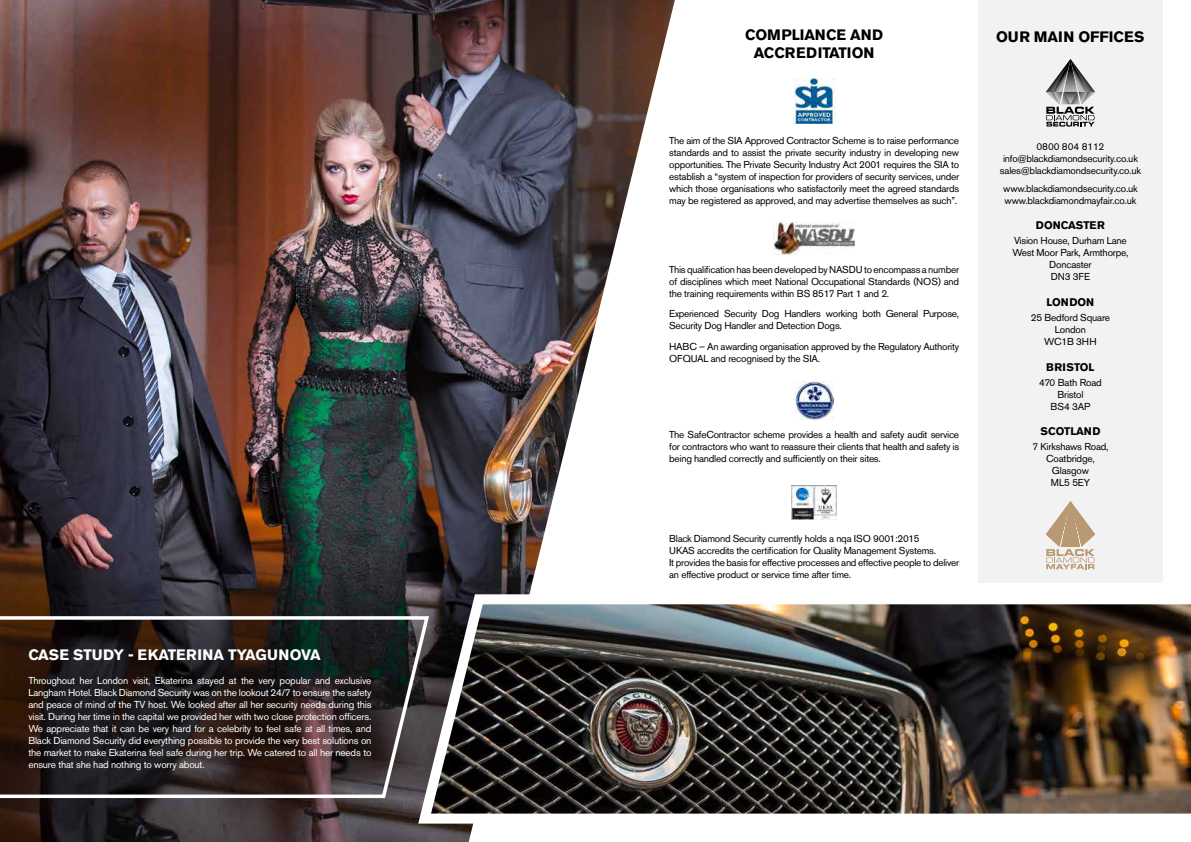
<style>
.page{position:relative;width:1191px;height:842px;background:#fff}
.page>*{position:absolute;margin:0;border:0;box-sizing:border-box;transform-origin:0 0}
.t1{font:700 15px/18px "Akzidenz Grotesk Std";letter-spacing:-.005em;color:#000;text-align:center}
.t2{font:700 15px "Akzidenz Grotesk Std";letter-spacing:-.005em;color:#fff}
.t3{font:700 11px "Akzidenz Grotesk Std";letter-spacing:-.005em;color:#000}
.t4{font:700 11px "Akzidenz Grotesk Std";letter-spacing:.015em;color:#000}
.t5{font:10px/12px "Akzidenz Grotesk Std";letter-spacing:-.025em;color:#000;text-align:center}
.t6{font:10px/12px "Akzidenz Grotesk Std";letter-spacing:-.02em;color:#fff;text-align:justify}
</style>
<div class="page">
<img style="left:0;top:0;width:675px;height:842px">
<svg style="left:0;top:614px;width:412px;height:186px;background:#2e2625"></svg>
<div style="left:978px;top:0;width:184px;height:582px;background:#f2f2f2"></div>
<svg style="left:1046px;top:501px;width:49px;height:68px"></svg>
<svg style="left:1046px;top:59px;width:49px;height:68px"></svg>
<img style="left:774px;top:222px;width:80px;height:33px">
<img style="left:793px;top:78px;width:42px;height:45px">
<img style="left:792px;top:486px;width:44px;height:33px">
<img style="left:795px;top:381px;width:38px;height:38px">
<img style="left:412px;top:587px;width:779px;height:242px">
<h1 class="t2" style="left:28px;top:646px;width:294px">CASE STUDY - EKATERINA TYAGUNOVA</h1>
<p class="t6" style="left:28px;top:674px;width:345px">Throughout her London visit, Ekaterina stayed at the very popular and exclusive Langham Hotel. Black Diamond Security was on the lookout 24/7 to ensure the safety and peace of mind of the TV host. We looked after all her security needs during this visit. During her time in the capital we provided her with two close protection officers.<br>We appreciate that it can be very hard for a celebrity to feel safe at all times, and Black Diamond Security did everything possible to provide the very best solutions on the market to make Ekaterina feel safe during her trip. We catered to all her needs to ensure that she had nothing to worry about.</p>
<h1 class="t1" style="left:745px;top:25px;width:140px">COMPLIANCE AND<br>ACCREDITATION</h1>
<p class="t5" style="left:669px;top:134px;width:291px;text-align:justify">The aim of the SIA Approved Contractor Scheme is to raise performance standards and to assist the private security industry in developing new opportunities. The Private Security Industry Act 2001 requires the SIA to establish a “system of inspection for providers of security services, under which those organisations who satisfactorily meet the agreed standards may be registered as approved, and may advertise themselves as such”.</p>
<p class="t5" style="left:669px;top:263px;width:291px;text-align:justify">This qualification has been developed by NASDU to encompass a number of disciplines which meet National Occupational Standards (NOS) and the training requirements within BS 8517 Part 1 and 2.</p>
<p class="t5" style="left:669px;top:308px;width:291px;text-align:left">Experienced Security Dog Handlers working both General Purpose,<br>Security Dog Handler and Detection Dogs.</p>
<p class="t5" style="left:669px;top:340px;width:291px;text-align:left">HABC – An awarding organisation approved by the Regulatory Authority<br>OFQUAL and recognised by the SIA.</p>
<p class="t5" style="left:669px;top:428px;width:291px;text-align:justify">The SafeContractor scheme provides a health and safety audit service for contractors who want to reassure their clients that health and safety is being handled correctly and sufficiently on their sites.</p>
<p class="t5" style="left:669px;top:532px;width:291px;text-align:left">Black Diamond Security currently holds a nqa ISO 9001:2015<br>UKAS accredits the certification for Quality Management Systems.<br>It provides the basis for effective processes and effective people to deliver an effective product or service time after time.</p>
<h1 class="t1" style="left:996px;top:28px;width:150px">OUR MAIN OFFICES</h1>
<p class="t5" style="left:999px;top:140px;width:143px">0800 804 8112 info@blackdiamondsecurity.co.uk sales@blackdiamondsecurity.co.uk</p>
<p class="t5" style="left:1003px;top:182px;width:136px;text-align:left">www.blackdiamondsecurity.co.uk www.blackdiamondmayfair.co.uk</p>
<p class="t3" style="left:1036px;top:219px;width:70px">DONCASTER</p>
<p class="t5" style="left:1012px;top:234px;width:118px">Vision House, Durham Lane<br>West Moor Park, Armthorpe,<br>Doncaster<br>DN3 3FE</p>
<p class="t3" style="left:1046px;top:296px;width:49px">LONDON</p>
<p class="t5" style="left:1030px;top:312px;width:81px">25 Bedford Square<br>London<br>WC1B 3HH</p>
<p class="t4" style="left:1046px;top:360px;width:50px">BRISTOL</p>
<p class="t5" style="left:1039px;top:376px;width:64px">470 Bath Road<br>Bristol<br>BS4 3AP</p>
<p class="t3" style="left:1040px;top:424px;width:61px">SCOTLAND</p>
<p class="t5" style="left:1032px;top:440px;width:78px">7 Kirkshaws Road,<br>Coatbridge,<br>Glasgow<br>ML5 5EY</p>
</div>
